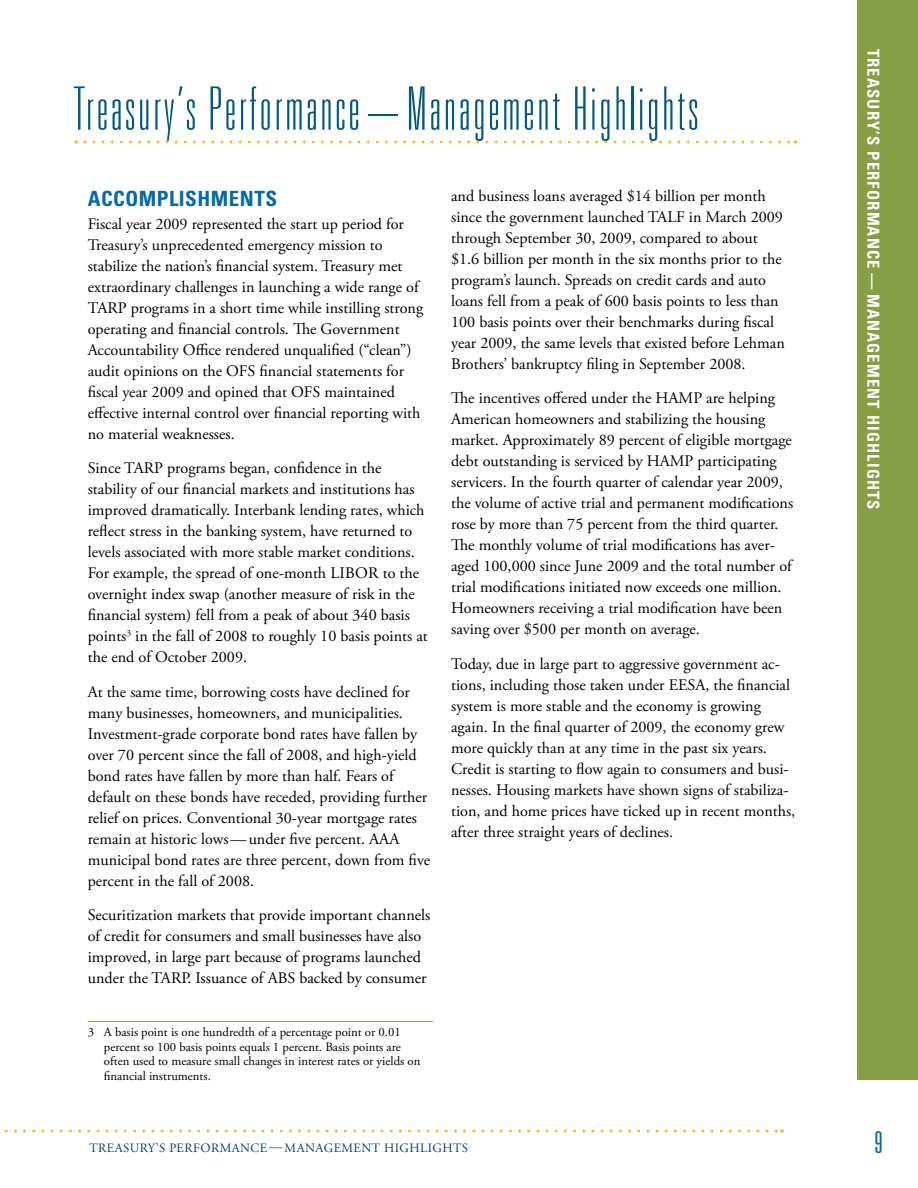
<style>
.page{position:relative;width:918px;height:1188px;background:#fff}
.page>*{position:absolute;margin:0;border:0;box-sizing:border-box;transform-origin:0 0}
.t1{font:100 ultra-condensed 60px "Univers";letter-spacing:.05em;color:#005983}
.t2{font:300 ultra-condensed 30px "Univers";color:#036aab}
.t3{font:700 condensed 21px "Univers";letter-spacing:.025em;color:#036aab}
.t4{font:700 condensed 16.5px "Univers";letter-spacing:.07em;color:#fff}
.t5{font:16.2px/21px "Adobe Garamond Pro";color:#000}
.t6{font:12.75px/14.5px "Adobe Garamond Pro";color:#000}
.t7{font:12.75px "Adobe Garamond Pro";letter-spacing:.035em;color:#00406c}
</style>
<div class="page">
<div style="left:857px;top:0;width:61px;height:1080px;background:#869f45"></div>
<svg style="left:4px;top:1130px;width:779px;height:2px"></svg>
<svg style="left:85px;top:141px;width:711px;height:3px"></svg>
<hr style="left:88px;top:1021px;width:345px;height:1px;background:#869f45">
<h1 class="t1" style="left:74px;top:78px;width:626px">Treasury’s Performance–Management Highlights</h1>
<p class="t3" style="left:88px;top:185px;width:191px">ACCOMPLISHMENTS</p>
<p class="t5" style="left:88px;top:214px;width:337px">Fiscal year 2009 represented the start up period for Treasury’s unprecedented emergency mission to stabilize the nation’s financial system. Treasury met extraordinary challenges in launching a wide range of TARP programs in a short time while instilling strong operating and financial controls. The Government Accountability Office rendered unqualified (“clean”) audit opinions on the OFS</p>
<p class="t5" style="left:88px;top:361px;width:318px;text-indent:172px">financial statements for fiscal year 2009 and opined that OFS</p>
<p class="t5" style="left:88px;top:382px;width:334px;text-indent:237px">maintained effective internal control over financial reporting with no material weaknesses.</p>
<p class="t5" style="left:88px;top:458px;width:342px">Since TARP programs began, confidence in the stability of our financial markets and institutions has improved dramatically. Interbank lending rates, which reflect stress in the banking system, have returned to levels associated with more stable market conditions.<br>For example, the spread of one-month Libor to the overnight index swap (another measure of risk in the financial system) fell from a peak of about 340 basis points<sup>3</sup> in the fall of 2008 to roughly 10 basis points at the end of October 2009.</p>
<p class="t5" style="left:88px;top:682px;width:344px">At the same time, borrowing costs have declined for many businesses, homeowners, and municipalities.<br>Investment-grade corporate bond rates have fallen by over 70 percent since the fall of 2008, and high-yield bond rates have fallen by more than half. Fears of default on these bonds have receded, providing further relief on prices. Conventional 30-year mortgage rates remain at historic lows—under five percent. AAA municipal bond rates are three percent, down from five percent in the fall of 2008.</p>
<p class="t5" style="left:88px;top:905px;width:344px">Securitization markets that provide important channels of credit for consumers and small businesses have also improved, in large part because of programs launched under the TARP. Issuance of ABS</p>
<p class="t5" style="left:299px;top:968px;width:129px">backed by consumer</p>
<p class="t6" style="left:104px;top:1025px;width:318px;text-indent:-16px">3 A basis point is one hundredth of a percentage point or 0.01 percent so 100 basis points equals 1 percent. Basis points are often used to measure small changes in interest rates or yields on financial instruments.</p>
<p class="t5" style="left:451px;top:186px;width:316px">and business loans averaged $14 billion per month since the government launched TALF</p>
<p class="t5" style="left:451px;top:207px;width:335px;text-indent:238px">in March 2009 through September 30, 2009, compared to about $1.6 billion per month in the six months prior to the program’s launch. Spreads on credit cards and auto loans fell from a peak of 600 basis points to less than 100 basis points over their benchmarks during fiscal year 2009, the same levels that existed before Lehman Brothers’ bankruptcy filing in September 2008.</p>
<p class="t5" style="left:451px;top:388px;width:344px">The incentives offered under the HAMP are helping American homeowners and stabilizing the housing market. Approximately 89 percent of eligible mortgage debt outstanding is serviced by HAMP participating servicers. In the fourth quarter of calendar year 2009, the volume of active trial and permanent modifications rose by more than 75 percent from the third quarter.<br>The monthly volume of trial modifications has aver&shy;aged 100,000 since June 2009 and the total number of trial modifications initiated now exceeds one million.<br>Homeowners receiving a trial modification have been saving over $500 per month on average.</p>
<p class="t5" style="left:451px;top:654px;width:330px">Today, due in large part to aggressive government ac&shy;tions, including those taken under EESA</p>
<p class="t5" style="left:451px;top:675px;width:346px;text-indent:254px">, the financial system is more stable and the economy is growing again. In the final quarter of 2009, the economy grew more quickly than at any time in the past six years.<br>Credit is starting to flow again to consumers and busi&shy;nesses. Housing markets have shown signs of stabiliza&shy;tion, and home prices have ticked up in recent months, after three straight years of declines.</p>
<p class="t7" style="left:89px;top:1140px;width:380px">Treasury’s Performance — Management Highlights</p>
<p class="t4" style="left:884px;top:49px;width:462px;rotate:90deg">TREASURY’S PERFORMANCE — MANAGEMENT HIGHLIGHTS</p>
<h2 class="t2" style="left:874px;top:1126px;width:10px">9</h2>
</div>
